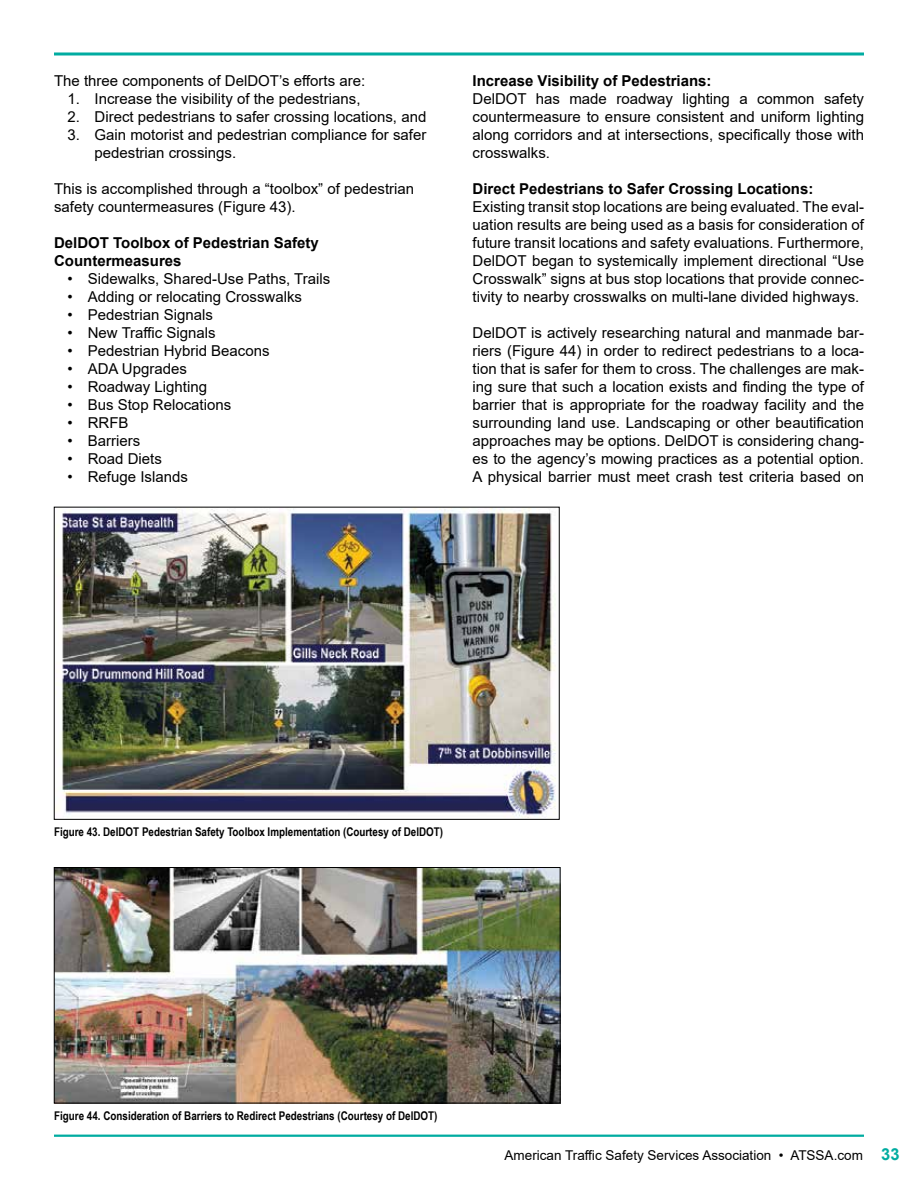
<style>
.page{position:relative;width:918px;height:1188px;background:#fff}
.page>*{position:absolute;margin:0;border:0;box-sizing:border-box;transform-origin:0 0}
.t1{font:15px/18px "Arial";color:#000;text-align:justify}
.t2{font:700 15px/18px "Arial";color:#000}
.t3{font:13.5px "Arial";color:#000}
.t4{font:700 12px "Arial Narrow";color:#000}
.s1{font-weight:700;font-size:16.5px;color:#00aca1}
</style>
<div class="page">
<hr style="left:54px;top:1135px;width:810px;height:2px;background:#00aca1">
<hr style="left:54px;top:52px;width:810px;height:3px;background:#00aca1">
<img style="left:56px;top:509px;width:500px;height:309px">
<div style="left:54px;top:507px;width:505px;height:313px;border:1px solid #000"></div>
<img style="left:56px;top:869px;width:502px;height:232px">
<div style="left:54px;top:867px;width:506px;height:236px;border:1px solid #000"></div>
<p class="t1" style="left:54px;top:72px;width:313px">The three components of DelDOT’s efforts are:</p>
<p class="t1" style="left:68px;top:90px;width:294px">1. Increase the visibility of the pedestrians,</p>
<p class="t1" style="left:68px;top:108px;width:360px">2. Direct pedestrians to safer crossing locations, and</p>
<p class="t1" style="left:95px;top:126px;width:333px;text-indent:-27px">3. Gain motorist and pedestrian compliance for safer pedestrian crossings.</p>
<p class="t1" style="left:54px;top:180px;width:362px">This is accomplished through a “toolbox” of pedestrian safety countermeasures (Figure 43).</p>
<p class="t2" style="left:54px;top:234px;width:266px">DelDOT Toolbox of Pedestrian Safety<br>Countermeasures</p>
<p class="t1" style="left:68px;top:270px;width:264px">• Sidewalks, Shared-Use Paths, Trails</p>
<p class="t1" style="left:68px;top:288px;width:236px">• Adding or relocating Crosswalks</p>
<p class="t1" style="left:68px;top:306px;width:147px">• Pedestrian Signals</p>
<p class="t1" style="left:68px;top:324px;width:150px">• New Traffic Signals</p>
<p class="t1" style="left:68px;top:342px;width:203px">• Pedestrian Hybrid Beacons</p>
<p class="t1" style="left:68px;top:360px;width:121px">• ADA Upgrades</p>
<p class="t1" style="left:68px;top:378px;width:141px">• Roadway Lighting</p>
<p class="t1" style="left:68px;top:396px;width:165px">• Bus Stop Relocations</p>
<p class="t1" style="left:68px;top:414px;width:63px">• RRFB</p>
<p class="t1" style="left:68px;top:432px;width:74px">• Barriers</p>
<p class="t1" style="left:68px;top:450px;width:96px">• Road Diets</p>
<p class="t1" style="left:68px;top:468px;width:122px">• Refuge Islands</p>
<p class="t2" style="left:473px;top:72px;width:241px">Increase Visibility of Pedestrians:</p>
<p class="t1" style="left:473px;top:90px;width:393px">DelDOT has made roadway lighting a common safety countermeasure to ensure consistent and uniform lighting along corridors and at intersections, specifically those with crosswalks.</p>
<p class="t2" style="left:473px;top:180px;width:342px">Direct Pedestrians to Safer Crossing Locations:</p>
<p class="t1" style="left:473px;top:198px;width:393px">Existing transit stop locations are being evaluated. The eval&shy;uation results are being used as a basis for consideration of future transit locations and safety evaluations. Furthermore, DelDOT began to systemically implement directional “Use Crosswalk” signs at bus stop locations that provide connec&shy;tivity to nearby crosswalks on multi-lane divided highways.</p>
<p class="t1" style="left:473px;top:324px;width:393px">DelDOT is actively researching natural and manmade bar&shy;riers (Figure 44) in order to redirect pedestrians to a loca&shy;tion that is safer for them to cross. The challenges are mak&shy;ing sure that such a location exists and finding the type of barrier that is appropriate for the roadway facility and the surrounding land use. Landscaping or other beautification approaches may be options. DelDOT is considering chang&shy;es to the agency’s mowing practices as a potential option.<br>A physical barrier must meet crash test criteria based on</p>
<p class="t4" style="left:54px;top:822px;width:391px">Figure 43. DelDOT Pedestrian Safety Toolbox Implementation (Courtesy of DelDOT)</p>
<p class="t4" style="left:54px;top:1106px;width:385px">Figure 44. Consideration of Barriers to Redirect Pedestrians (Courtesy of DelDOT)</p>
<p class="t3" style="left:505px;top:1146px;width:396px">American Traffic Safety Services Association • ATSSA.com <span class="s1">33</span></p>
</div>
